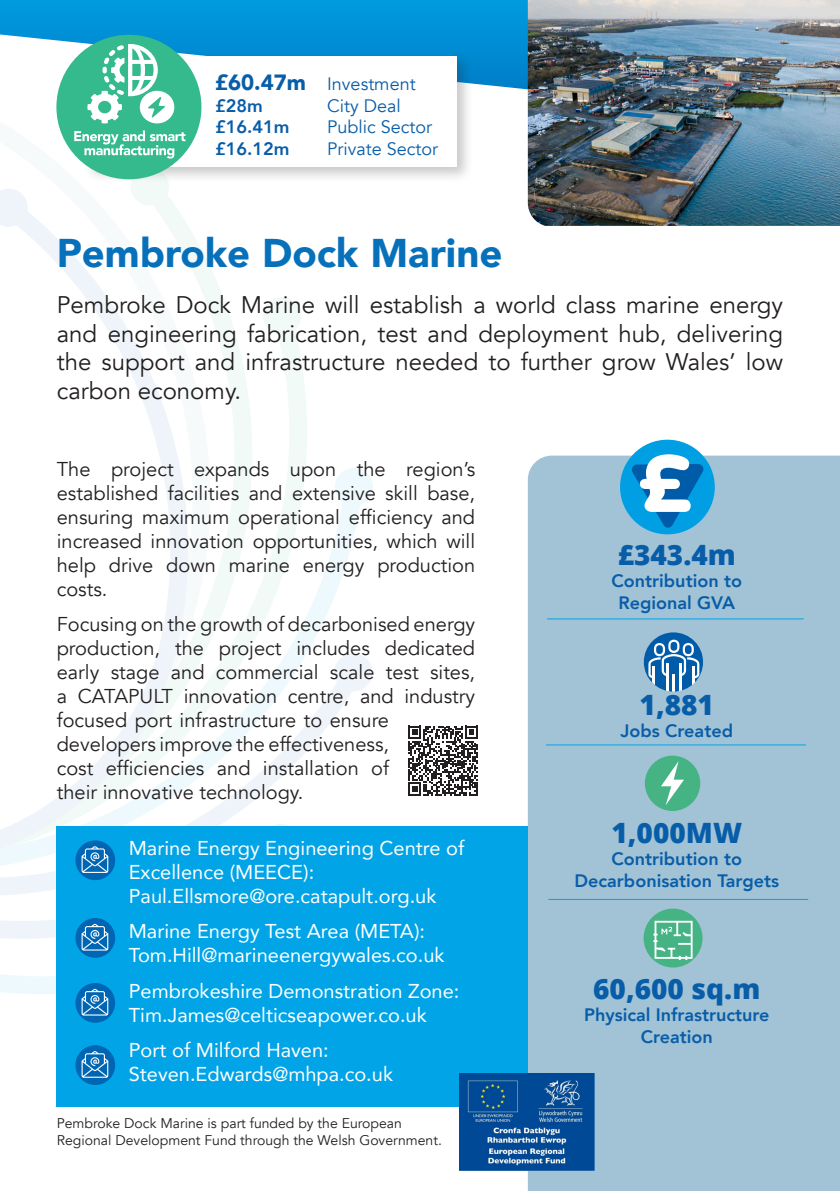
<style>
.page{position:relative;width:840px;height:1191px;background:#fff}
.page>*{position:absolute;margin:0;border:0;box-sizing:border-box;transform-origin:0 0}
.t1{font:900 40px "Avenir";color:#0671ba}
.t2{font:800 28px "Open Sans";color:#085da9}
.t3{font:24px/28.8px "Avenir";color:#231f20;text-align:justify}
.t4{font:20px/24px "Avenir";color:#231f20;text-align:justify}
.t5{font:20px/24px "Avenir";color:#fff}
.t6{font:800 18px/22px "Avenir";color:#085da9;text-align:center}
.t7{font:18px/21.6px "Avenir";color:#085da9}
.t8{font:14px/16.8px "Avenir";color:#231f20}
.s1{font-weight:900;font-size:22px}
.s2{font-weight:800}
</style>
<div class="page">
<svg style="left:131px;top:190px;width:95px;height:116px"></svg>
<div style="left:131px;top:167px;width:38px;height:38px;background:#f1faf7;border-radius:50%"></div>
<svg style="left:208px;top:306px;width:99px;height:171px"></svg>
<div style="left:263px;top:297px;width:38px;height:38px;background:#f1faf7;border-radius:50%"></div>
<svg style="left:188px;top:477px;width:172px;height:185px"></svg>
<div style="left:334px;top:468px;width:39px;height:38px;background:#eef9fd;border-radius:50%"></div>
<svg style="left:188px;top:662px;width:175px;height:105px"></svg>
<div style="left:334px;top:653px;width:38px;height:38px;background:#eef4f9;border-radius:50%"></div>
<svg style="left:188px;top:718px;width:103px;height:108px"></svg>
<div style="left:262px;top:824px;width:38px;height:38px;background:#eef4f9;border-radius:50%"></div>
<svg style="left:0;top:871px;width:56px;height:123px"></svg>
<svg style="left:0;top:198px;width:188px;height:668px"></svg>
<svg style="left:0;top:0;width:527px;height:90px;background:#20a0dd"></svg>
<div style="left:527px;top:455px;width:312px;height:736px;background:#a2c3d5"></div>
<div style="left:56px;top:826px;width:471px;height:280px;background:#00a4e7"></div>
<div style="left:619px;top:440px;width:95px;height:94px;background:#009fe3;border-radius:50%"></div>
<svg style="left:631px;top:454px;width:72px;height:73px"></svg>
<svg style="left:643px;top:632px;width:59px;height:59px"></svg>
<svg style="left:648px;top:639px;width:51px;height:52px"></svg>
<div style="left:644px;top:755px;width:55px;height:56px;background:#46b384;border-radius:50%"></div>
<svg style="left:661px;top:761px;width:22px;height:44px"></svg>
<hr style="left:545px;top:744px;width:260px;height:1px;background:#00a4e7">
<hr style="left:547px;top:618px;width:256px;height:1px;background:#00a4e7">
<div style="left:643px;top:908px;width:59px;height:59px;background:#46b384;border-radius:50%"></div>
<svg style="left:653px;top:920px;width:39px;height:40px"></svg>
<hr style="left:548px;top:899px;width:259px;height:1px;background:#00a4e7">
<div style="left:83px;top:51px;width:390px;height:132px;background:#231f20;opacity:.25"></div>
<div style="left:88px;top:56px;width:368px;height:111px;background:#fff"></div>
<div style="left:56px;top:35px;width:145px;height:144px;background:#34ba8c;border-radius:50%"></div>
<svg style="left:74px;top:130px;width:111px;height:29px"></svg>
<svg style="left:87px;top:44px;width:87px;height:79px"></svg>
<div style="left:75px;top:918px;width:40px;height:39px;background:#0066b3;border-radius:50%"></div>
<svg style="left:81px;top:923px;width:27px;height:27px"></svg>
<div style="left:75px;top:983px;width:40px;height:39px;background:#0066b3;border-radius:50%"></div>
<svg style="left:81px;top:988px;width:27px;height:27px"></svg>
<svg style="left:75px;top:1045px;width:40px;height:40px"></svg>
<svg style="left:81px;top:1051px;width:27px;height:26px"></svg>
<div style="left:75px;top:840px;width:40px;height:40px;background:#0066b3;border-radius:50%"></div>
<svg style="left:81px;top:846px;width:27px;height:27px"></svg>
<svg style="left:408px;top:725px;width:70px;height:70px"></svg>
<img style="left:527px;top:0;width:312px;height:226px">
<img style="left:459px;top:1073px;width:135px;height:97px">
<p class="t7" style="left:215px;top:73px;width:202px"><span class="s1">£60.47m</span> Investment <span class="s2">£28m</span></p>
<p class="t7" style="left:327px;top:95px;width:75px">City Deal</p>
<p class="t6" style="left:215px;top:116px;width:76px">£16.41m</p>
<p class="t7" style="left:327px;top:117px;width:106px">Public Sector</p>
<p class="t6" style="left:215px;top:138px;width:76px">£16.12m</p>
<p class="t7" style="left:327px;top:138px;width:112px">Private Sector</p>
<p class="t1" style="left:57px;top:219px;width:447px">Pembroke Dock Marine</p>
<p class="t3" style="left:57px;top:290px;width:727px">Pembroke Dock Marine will establish a world class marine energy and engineering fabrication, test and deployment hub, delivering the support and infrastructure needed to further grow Wales’ low carbon economy.</p>
<p class="t4" style="left:57px;top:457px;width:420px">The project expands upon the region’s established facilities and extensive skill base, ensuring maximum operational efficiency and increased innovation opportunities, which will help drive down marine energy production costs.</p>
<p class="t4" style="left:57px;top:612px;width:420px;text-align:left">Focusing on the growth of decarbonised energy production, the project includes dedicated early stage and commercial scale test sites, a CATAPULT innovation centre, and industry focused port infrastructure to ensure developers improve the effectiveness,<br>cost efficiencies and installation of<br>their innovative technology.</p>
<p class="t5" style="left:129px;top:835px;width:337px">Marine Energy Engineering Centre of<br>Excellence (MEECE):<br>Paul.Ellsmore@ore.catapult.org.uk</p>
<p class="t5" style="left:129px;top:919px;width:317px">Marine Energy Test Area (META):<br>Tom.Hill@marineenergywales.co.uk</p>
<p class="t5" style="left:129px;top:978px;width:332px">Pembrokeshire Demonstration Zone:<br>Tim.James@celticseapower.co.uk</p>
<p class="t5" style="left:129px;top:1037px;width:265px">Port of Milford Haven:<br>Steven.Edwards@mhpa.co.uk</p>
<p class="t8" style="left:57px;top:1115px;width:386px">Pembroke Dock Marine is part funded by the European<br>Regional Development Fund through the Welsh Government.</p>
<p class="t2" style="left:617px;top:533px;width:120px">£343.4m</p>
<p class="t6" style="left:611px;top:570px;width:132px">Contribution to<br>Regional GVA</p>
<p class="t2" style="left:639px;top:683px;width:76px">1,881</p>
<p class="t6" style="left:620px;top:720px;width:114px">Jobs Created</p>
<p class="t2" style="left:611px;top:811px;width:132px">1,000MW</p>
<p class="t6" style="left:574px;top:848px;width:206px">Contribution to<br>Decarbonisation Targets</p>
<p class="t2" style="left:593px;top:967px;width:168px">60,600 sq.m</p>
<p class="t6" style="left:583px;top:1004px;width:187px">Physical Infrastructure<br>Creation</p>
</div>
